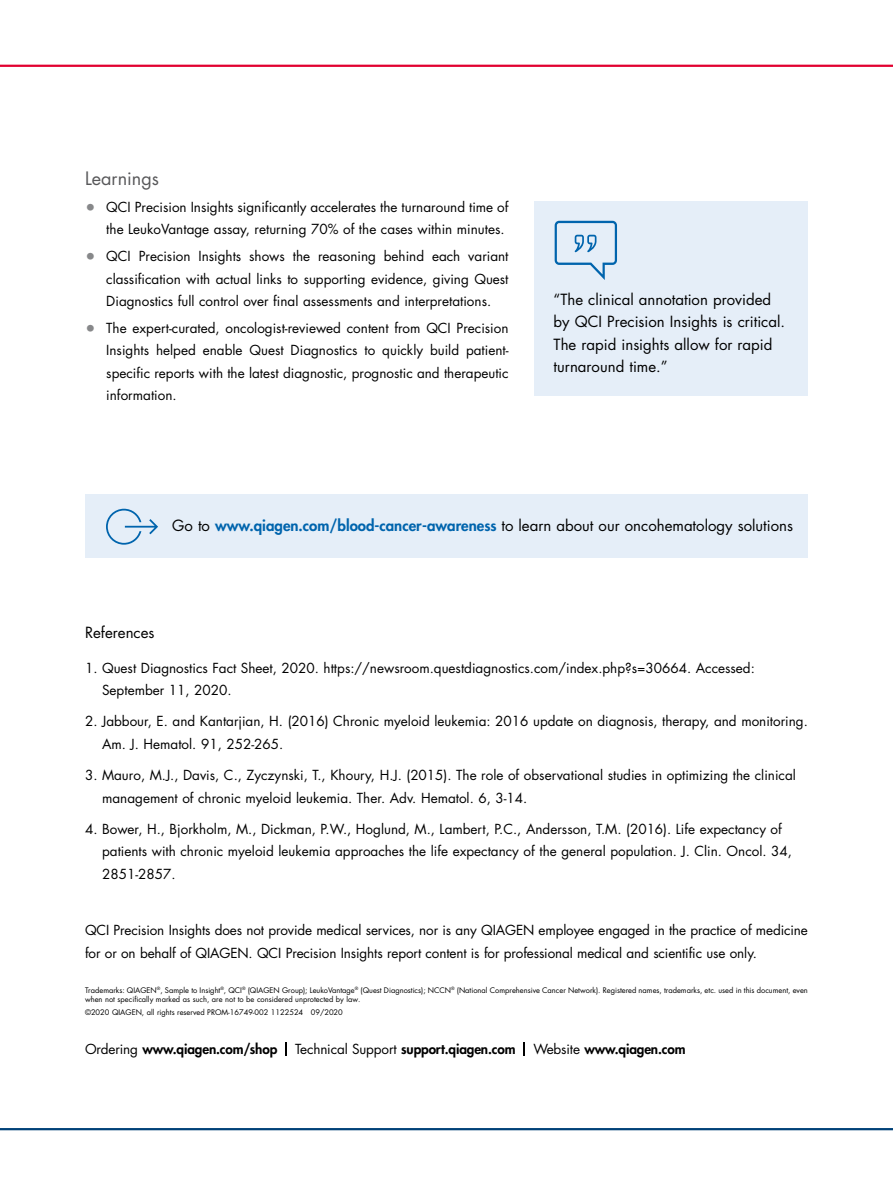
<style>
.page{position:relative;width:893px;height:1191px;background:#fff}
.page>*{position:absolute;margin:0;border:0;box-sizing:border-box;transform-origin:0 0}
.t1{font:18px "Futura Std";color:#58585a}
.t2{font:15px/22.5px "Futura Std";color:#000}
.t3{font:13.5px/22.5px "Futura Std";color:#000}
.t4{font:800 13.5px "Futura Std";letter-spacing:-.01em;color:#000}
.t5{font:7.5px/9px "Futura Std";color:#000}
.s1{font-size:18px;color:#87888a}
.s2{font-weight:800;color:#0064ad}
.s3{font-weight:400}
</style>
<div class="page">
<hr style="left:0;top:65px;width:893px;height:2px;background:#e20030">
<hr style="left:0;top:1128px;width:893px;height:2px;background:#004178">
<svg style="left:285px;top:1042px;width:2px;height:13px"></svg>
<svg style="left:524px;top:1042px;width:1px;height:13px"></svg>
<div style="left:85px;top:494px;width:723px;height:63px;background:#e5eef8"></div>
<svg style="left:106px;top:509px;width:52px;height:35px"></svg>
<div style="left:534px;top:201px;width:274px;height:195px;background:#e5eef8"></div>
<svg style="left:555px;top:221px;width:62px;height:59px"></svg>
<h1 class="t1" style="left:85px;top:167px;width:75px">Learnings</h1>
<p class="t3" style="left:85px;top:196px;width:425px;text-align:right"><span class="s1">•</span> QCI Precision Insights significantly accelerates the turnaround time of the LeukoVantage assay, returning 70% of the cases within minutes.</p>
<p class="t3" style="left:106px;top:245px;width:404px;text-align:justify;text-indent:-21px"><span class="s1">•</span> QCI Precision Insights shows the reasoning behind each variant classification with actual links to supporting evidence, giving Quest Diagnostics full control over final assessments and interpretations.</p>
<p class="t3" style="left:106px;top:317px;width:404px;text-align:justify;text-indent:-21px"><span class="s1">•</span> The expert-curated, oncologist-reviewed content from QCI Precision Insights helped enable Quest Diagnostics to quickly build patient&shy;specific reports with the latest diagnostic, prognostic and therapeutic information.</p>
<p class="t2" style="left:554px;top:288px;width:233px">“The clinical annotation provided by QCI Precision Insights is critical.<br>The rapid insights allow for rapid turnaround time.”</p>
<p class="t2" style="left:172px;top:515px;width:622px">Go to <span class="s2">www.qiagen.com/blood-cancer-awareness</span> to learn about our oncohematology solutions</p>
<p class="t2" style="left:85px;top:621px;width:71px">References</p>
<p class="t3" style="left:102px;top:657px;width:654px;text-indent:-17px">1. Quest Diagnostics Fact Sheet, 2020. https://newsroom.questdiagnostics.com/index.php?s=30664. Accessed:<br>September 11, 2020.</p>
<p class="t3" style="left:102px;top:710px;width:707px;text-indent:-17px">2. Jabbour, E. and Kantarjian, H. (2016) Chronic myeloid leukemia: 2016 update on diagnosis, therapy, and monitoring.<br>Am. J. Hematol. 91, 252-265.</p>
<p class="t3" style="left:102px;top:764px;width:695px;text-indent:-17px">3. Mauro, M.J., Davis, C., Zyczynski, T., Khoury, H.J. (2015). The role of observational studies in optimizing the clinical management of chronic myeloid leukemia. Ther. Adv. Hematol. 6, 3-14.</p>
<p class="t3" style="left:102px;top:817px;width:691px;text-indent:-17px">4. Bower, H., Bjorkholm, M., Dickman, P.W., Hoglund, M., Lambert, P.C., Andersson, T.M. (2016). Life expectancy of patients with chronic myeloid leukemia approaches the life expectancy of the general population. J. Clin. Oncol. 34,<br>2851-2857.</p>
<p class="t3" style="left:85px;top:919px;width:724px">QCI Precision Insights does not provide medical services, nor is any QIAGEN employee engaged in the practice of medicine for or on behalf of QIAGEN. QCI Precision Insights report content is for professional medical and scientific use only.</p>
<p class="t5" style="left:85px;top:985px;width:724px">Trademarks: QIAGEN<sup>®</sup>, Sample to Insight<sup>®</sup>, QCI<sup>®</sup> (QIAGEN Group); LeukoVantage<sup>®</sup> (Quest Diagnostics); NCCN<sup>®</sup> (National Comprehensive Cancer Network). Registered names, trademarks, etc. used in this document, even when not specifically marked as such, are not to be considered unprotected by law.</p>
<p class="t5" style="left:85px;top:1008px;width:259px">©2020 QIAGEN, all rights reserved PROM-16749-002 1122524 09/2020</p>
<p class="t4" style="left:85px;top:1040px;width:194px"><span class="s3">Ordering</span> www.qiagen.com/shop</p>
<p class="t4" style="left:295px;top:1040px;width:222px"><span class="s3">Technical Support</span> support.qiagen.com</p>
<p class="t4" style="left:533px;top:1040px;width:154px"><span class="s3">Website</span> www.qiagen.com</p>
</div>
